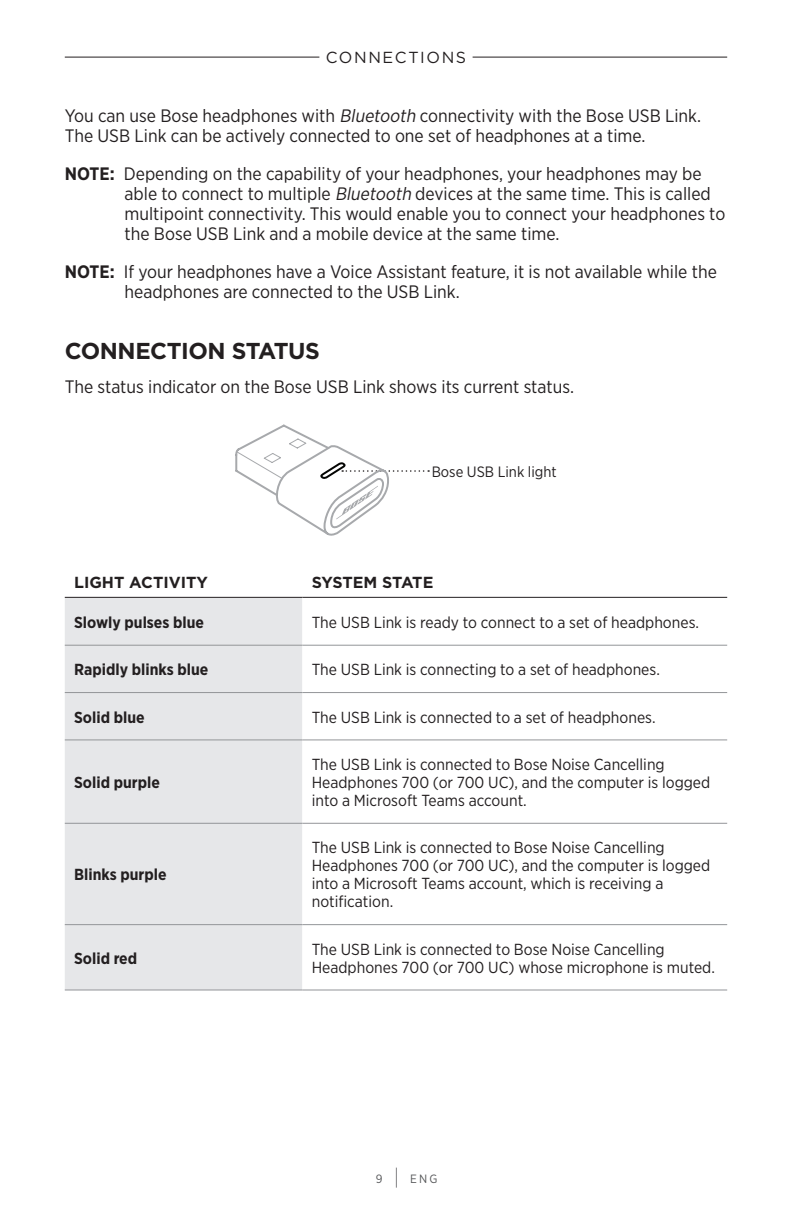
<style>
.page{position:relative;width:792px;height:1224px;background:#fff}
.page>*{position:absolute;margin:0;border:0;box-sizing:border-box;transform-origin:0 0}
.Text_Head_1{font:700 23px "Gotham";letter-spacing:-.02em;color:#231f20}
.Text{font:18px/20px "Gotham Narrow";color:#231f20}
.Text_Table{font:16px/18px "Gotham Narrow";color:#231f20}
.Text_Table_Bold{font:700 16px "Gotham Narrow";color:#231f20}
.Text_Table_Head_1{font:700 16px "Gotham";color:#231f20}
.Section_Head_centere{font:16px "Gotham";letter-spacing:.1em;color:#231f20}
.Callout{font:15px "Gotham Narrow";color:#231f20}
.t1{font:12px "Gotham Narrow";color:#57585a}
.s1{font-style:italic}
.s2{font-weight:700}
.s3{font-size:22px}
</style>
<div class="page">
<hr style="left:65px;top:57px;width:662px;height:1px;background:#231f20">
<div style="left:319px;top:42px;width:154px;height:30px;background:#fff"></div>
<svg style="left:235px;top:425px;width:194px;height:111px"></svg>
<svg style="left:65px;top:596px;width:662px;height:1px"></svg>
<div style="left:65px;top:598px;width:237px;height:392px;background:#e6e7e9"></div>
<svg style="left:302px;top:644px;width:425px;height:346px"></svg>
<hr style="left:65px;top:990px;width:237px;height:1px;background:#939598">
<hr style="left:302px;top:990px;width:425px;height:1px;background:#939598">
<hr style="left:65px;top:645px;width:237px;height:1px;background:#939598">
<hr style="left:65px;top:692px;width:237px;height:1px;background:#939598">
<hr style="left:65px;top:740px;width:237px;height:1px;background:#939598">
<hr style="left:65px;top:823px;width:237px;height:1px;background:#939598">
<hr style="left:65px;top:924px;width:237px;height:1px;background:#939598">
<hr style="left:65px;top:597px;width:237px;height:1px;background:#231f20">
<hr style="left:302px;top:597px;width:425px;height:1px;background:#231f20">
<hr style="left:302px;top:645px;width:425px;height:1px;background:#939598">
<hr style="left:302px;top:692px;width:425px;height:1px;background:#939598">
<hr style="left:302px;top:740px;width:425px;height:1px;background:#939598">
<hr style="left:302px;top:823px;width:425px;height:1px;background:#939598">
<hr style="left:302px;top:924px;width:425px;height:1px;background:#939598">
<p class="Section_Head_centere" style="left:326px;top:47px;width:142px">CONNECTIONS</p>
<p class="Text" style="left:65px;top:106px;width:638px">You can use Bose headphones with <span class="s1">Bluetooth</span> connectivity with the Bose USB Link.<br>The USB Link can be actively connected to one set of headphones at a time.</p>
<p class="Text" style="left:125px;top:164px;width:602px;text-indent:-60px"><span class="s2">NOTE:</span> Depending on the capability of your headphones, your headphones may be able to connect to multiple <span class="s1">Bluetooth</span> devices at the same time. This is called multipoint connectivity. This would enable you to connect your headphones to the Bose USB Link and a mobile device at the same time.</p>
<p class="Text" style="left:125px;top:262px;width:594px;text-indent:-60px"><span class="s2">NOTE:</span> If your headphones have a Voice Assistant feature, it is not available while the headphones are connected to the USB Link.</p>
<p class="Text_Head_1" style="left:65px;top:335px;width:257px">CONNECTION STATUS</p>
<p class="Text" style="left:65px;top:376px;width:511px">The status indicator on the Bose USB Link shows its current status.</p>
<p class="Callout" style="left:432px;top:462px;width:126px">Bose USB Link light</p>
<p class="Text_Table_Head_1" style="left:74px;top:572px;width:135px">LIGHT ACTIVITY</p>
<p class="Text_Table_Head_1" style="left:312px;top:572px;width:123px">SYSTEM STATE</p>
<p class="Text_Table_Bold" style="left:74px;top:612px;width:131px">Slowly pulses blue</p>
<p class="Text_Table" style="left:312px;top:613px;width:389px">The USB Link is ready to connect to a set of headphones.</p>
<p class="Text_Table_Bold" style="left:74px;top:659px;width:136px">Rapidly blinks blue</p>
<p class="Text_Table" style="left:312px;top:660px;width:350px">The USB Link is connecting to a set of headphones.</p>
<p class="Text_Table_Bold" style="left:74px;top:707px;width:72px">Solid blue</p>
<p class="Text_Table" style="left:312px;top:708px;width:345px">The USB Link is connected to a set of headphones.</p>
<p class="Text_Table_Bold" style="left:74px;top:772px;width:87px">Solid purple</p>
<p class="Text_Table_Bold" style="left:74px;top:864px;width:94px">Blinks purple</p>
<p class="Text_Table" style="left:312px;top:755px;width:400px">The USB Link is connected to Bose Noise Cancelling<br>Headphones 700 (or 700 UC), and the computer is logged into a Microsoft Teams account.</p>
<p class="Text_Table" style="left:312px;top:838px;width:400px">The USB Link is connected to Bose Noise Cancelling Headphones 700 (or 700 UC), and the computer is logged into a Microsoft Teams account, which is receiving a notification.</p>
<p class="Text_Table_Bold" style="left:74px;top:948px;width:65px">Solid red</p>
<p class="Text_Table" style="left:312px;top:940px;width:405px">The USB Link is connected to Bose Noise Cancelling<br>Headphones 700 (or 700 UC) whose microphone is muted.</p>
<p class="t1" style="left:376px;top:1171px;width:63px">9 <span class="s3">|</span> ENG</p>
</div>
